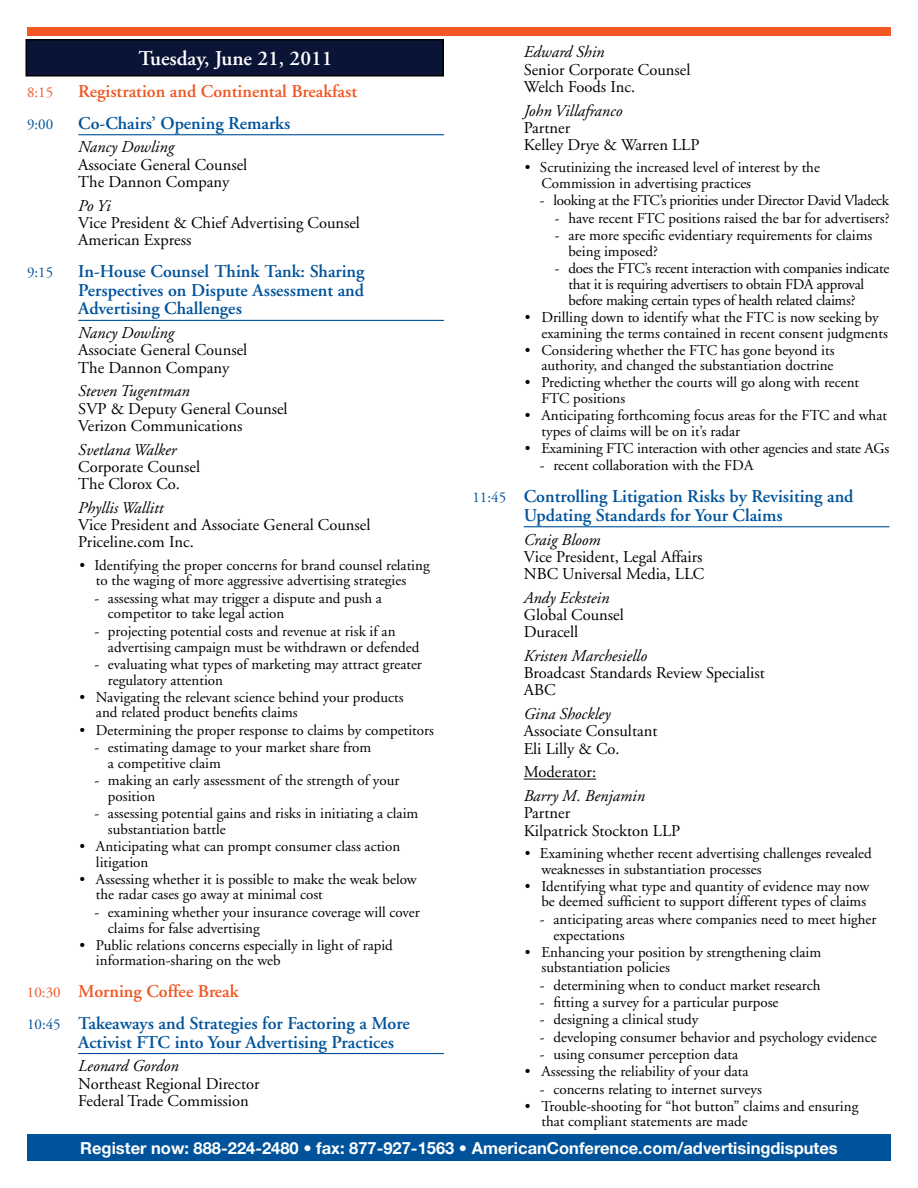
<style>
.page{position:relative;width:918px;height:1188px;background:#fff}
.page>*{position:absolute;margin:0;border:0;box-sizing:border-box;transform-origin:0 0}
.t1{font:600 21px "Adobe Garamond";color:#fff}
.t2{font:600 18px/18.8px "Adobe Garamond";color:#00539b}
.t3{font:600 18px "Adobe Garamond";color:#f15623}
.t4{font:16.5px/17.2px "Adobe Garamond";color:#000}
.t5{font:italic 16.5px "Adobe Garamond";color:#000}
.t6{font:700 16.5px "Helvetica Neue";color:#fff}
.t7{font:15px/15.8px "Adobe Garamond";color:#000}
.t8{font:15px/15.8px "Adobe Garamond";letter-spacing:-.02em;color:#000}
.t9{font:15px "Adobe Garamond";color:#00539b}
.t10{font:15px "Adobe Garamond";color:#f15623}
.s1{font-weight:400;font-size:15px;color:#f15623}
.s2{color:#f15623}
.s3{font-weight:400;font-size:15px}
</style>
<div class="page">
<div style="left:26px;top:40px;width:417px;height:36px;background:#0a1437"></div>
<div style="left:26px;top:39px;width:418px;height:37px;border:2px solid #000"></div>
<div style="left:27px;top:1134px;width:864px;height:27px;background:#00539b"></div>
<div style="left:27px;top:27px;width:864px;height:8px;background:#f15623"></div>
<hr style="left:78px;top:134px;width:366px;height:1px;background:#00539b">
<hr style="left:78px;top:320px;width:366px;height:1px;background:#00539b">
<hr style="left:78px;top:1053px;width:366px;height:1px;background:#00539b">
<hr style="left:524px;top:526px;width:365px;height:1px;background:#00539b">
<hr style="left:524px;top:779px;width:72px;height:1px;background:#000">
<h1 class="t1" style="left:139px;top:47px;width:195px">Tuesday, June 21, 2011</h1>
<p class="t10" style="left:27px;top:84px;width:28px">8:15</p>
<p class="t3" style="left:78px;top:81px;width:280px">Registration and Continental Breakfast</p>
<p class="t9" style="left:27px;top:116px;width:28px">9:00</p>
<p class="t2" style="left:78px;top:114px;width:213px">Co-Chairs’ Opening Remarks</p>
<p class="t5" style="left:78px;top:138px;width:97px">Nancy Dowling</p>
<p class="t4" style="left:78px;top:156px;width:171px">Associate General Counsel<br>The Dannon Company</p>
<p class="t5" style="left:78px;top:197px;width:34px">Po Yi</p>
<p class="t4" style="left:78px;top:215px;width:283px">Vice President &amp; Chief Advertising Counsel<br>American Express</p>
<p class="t9" style="left:27px;top:264px;width:28px">9:15</p>
<p class="t2" style="left:78px;top:262px;width:288px;text-align:justify">In-House Counsel Think Tank: Sharing Perspectives on Dispute Assessment and Advertising Challenges</p>
<p class="t5" style="left:78px;top:324px;width:97px">Nancy Dowling</p>
<p class="t4" style="left:78px;top:342px;width:171px">Associate General Counsel<br>The Dannon Company</p>
<p class="t5" style="left:78px;top:382px;width:113px">Steven Tugentman</p>
<p class="t4" style="left:78px;top:400px;width:211px">SVP &amp; Deputy General Counsel<br>Verizon Communications</p>
<p class="t5" style="left:78px;top:441px;width:100px">Svetlana Walker</p>
<p class="t4" style="left:78px;top:458px;width:123px">Corporate Counsel<br>The Clorox Co.</p>
<p class="t5" style="left:78px;top:499px;width:87px">Phyllis Wallitt</p>
<p class="t4" style="left:78px;top:517px;width:294px">Vice President and Associate General Counsel<br>Priceline.com Inc.</p>
<p class="t7" style="left:79px;top:557px;width:352px;text-align:center">• Identifying the proper concerns for brand counsel relating to the waging of more aggressive advertising strategies</p>
<p class="t7" style="left:108px;top:590px;width:275px;text-indent:-14px">- assessing what may trigger a dispute and push a competitor to take legal action</p>
<p class="t7" style="left:108px;top:624px;width:313px;text-indent:-14px">- projecting potential costs and revenue at risk if an advertising campaign must be withdrawn or defended</p>
<p class="t7" style="left:108px;top:657px;width:315px;text-indent:-14px">- evaluating what types of marketing may attract greater regulatory attention</p>
<p class="t7" style="left:96px;top:689px;width:309px;text-indent:-16px">• Navigating the relevant science behind your products and related product benefits claims</p>
<p class="t7" style="left:79px;top:722px;width:356px">• Determining the proper response to claims by competitors</p>
<p class="t7" style="left:108px;top:740px;width:265px;text-indent:-14px">- estimating damage to your market share from a competitive claim</p>
<p class="t7" style="left:108px;top:773px;width:293px;text-indent:-14px">- making an early assessment of the strength of your position</p>
<p class="t7" style="left:108px;top:806px;width:312px;text-indent:-14px">- assessing potential gains and risks in initiating a claim substantiation battle</p>
<p class="t7" style="left:96px;top:839px;width:306px;text-indent:-16px">• Anticipating what can prompt consumer class action litigation</p>
<p class="t7" style="left:96px;top:871px;width:322px;text-indent:-16px">• Assessing whether it is possible to make the weak below the radar cases go away at minimal cost</p>
<p class="t7" style="left:108px;top:905px;width:313px;text-indent:-14px">- examining whether your insurance coverage will cover claims for false advertising</p>
<p class="t7" style="left:96px;top:937px;width:298px;text-indent:-16px">• Public relations concerns especially in light of rapid information-sharing on the web</p>
<p class="t2" style="left:27px;top:976px;width:384px;line-height:31.7px"><span class="s1">10:30</span> <span class="s2">Morning Coffee Break<br></span><span class="s3">10:45</span> Takeaways and Strategies for Factoring a More</p>
<p class="t2" style="left:78px;top:1033px;width:317px">Activist FTC into Your Advertising Practices</p>
<p class="t5" style="left:78px;top:1057px;width:102px">Leonard Gordon</p>
<p class="t4" style="left:78px;top:1075px;width:183px">Northeast Regional Director<br>Federal Trade Commission</p>
<p class="t5" style="left:524px;top:43px;width:82px">Edward Shin</p>
<p class="t4" style="left:524px;top:61px;width:168px">Senior Corporate Counsel<br>Welch Foods Inc.</p>
<p class="t5" style="left:524px;top:101px;width:100px">John Villafranco</p>
<p class="t4" style="left:524px;top:119px;width:177px">Partner<br>Kelley Drye &amp; Warren LLP</p>
<p class="t7" style="left:541px;top:160px;width:280px;text-indent:-16px">• Scrutinizing the increased level of interest by the<br>Commission in advertising practices</p>
<p class="t8" style="left:540px;top:193px;width:351px">- looking at the FTC’s priorities under Director David Vladeck</p>
<p class="t7" style="left:555px;top:211px;width:336px">- have recent FTC positions raised the bar for advertisers?</p>
<p class="t7" style="left:568px;top:228px;width:305px;text-indent:-14px">- are more specific evidentiary requirements for claims being imposed?</p>
<p class="t8" style="left:568px;top:261px;width:322px;text-indent:-14px">- does the FTC’s recent interaction with companies indicate that it is requiring advertisers to obtain FDA approval before making certain types of health related claims?</p>
<p class="t7" style="left:541px;top:310px;width:348px;text-indent:-16px">• Drilling down to identify what the FTC is now seeking by examining the terms contained in recent consent judgments</p>
<p class="t7" style="left:525px;top:342px;width:311px;text-align:right">• Considering whether the FTC has gone beyond its authority, and changed the substantiation doctrine</p>
<p class="t7" style="left:541px;top:375px;width:319px;text-indent:-16px">• Predicting whether the courts will go along with recent<br>FTC positions</p>
<p class="t7" style="left:541px;top:408px;width:347px;text-indent:-16px">• Anticipating forthcoming focus areas for the FTC and what types of claims will be on it’s radar</p>
<p class="t7" style="left:525px;top:441px;width:366px">• Examining FTC interaction with other agencies and state AGs</p>
<p class="t7" style="left:540px;top:458px;width:215px">- recent collaboration with the FDA</p>
<p class="t2" style="left:524px;top:487px;width:331px;text-indent:-51px"><span class="s3">11:45</span> Controlling Litigation Risks by Revisiting and<br>Updating Standards for Your Claims</p>
<p class="t5" style="left:524px;top:530px;width:78px">Craig Bloom</p>
<p class="t4" style="left:524px;top:548px;width:182px">Vice President, Legal Affairs<br>NBC Universal Media, LLC</p>
<p class="t5" style="left:524px;top:589px;width:87px">Andy Eckstein</p>
<p class="t4" style="left:524px;top:607px;width:101px">Global Counsel<br>Duracell</p>
<p class="t5" style="left:524px;top:647px;width:125px">Kristen Marchesiello</p>
<p class="t4" style="left:524px;top:665px;width:243px">Broadcast Standards Review Specialist<br>ABC</p>
<p class="t5" style="left:524px;top:705px;width:88px">Gina Shockley</p>
<p class="t4" style="left:524px;top:723px;width:135px">Associate Consultant<br>Eli Lilly &amp; Co.</p>
<p class="t4" style="left:524px;top:764px;width:74px">Moderator:</p>
<p class="t5" style="left:524px;top:787px;width:123px">Barry M. Benjamin</p>
<p class="t4" style="left:524px;top:805px;width:158px">Partner<br>Kilpatrick Stockton LLP</p>
<p class="t7" style="left:541px;top:846px;width:332px;text-indent:-16px">• Examining whether recent advertising challenges revealed weaknesses in substantiation processes</p>
<p class="t7" style="left:525px;top:878px;width:346px;text-align:right">• Identifying what type and quantity of evidence may now be deemed sufficient to support different types of claims</p>
<p class="t7" style="left:553px;top:912px;width:325px;text-indent:-14px">- anticipating areas where companies need to meet higher expectations</p>
<p class="t7" style="left:541px;top:944px;width:281px;text-indent:-16px">• Enhancing your position by strengthening claim substantiation policies</p>
<p class="t7" style="left:540px;top:977px;width:282px">- determining when to conduct market research</p>
<p class="t7" style="left:540px;top:995px;width:240px">- fitting a survey for a particular purpose</p>
<p class="t7" style="left:540px;top:1012px;width:160px">- designing a clinical study</p>
<p class="t7" style="left:540px;top:1030px;width:338px">- developing consumer behavior and psychology evidence</p>
<p class="t7" style="left:540px;top:1047px;width:200px">- using consumer perception data</p>
<p class="t7" style="left:525px;top:1064px;width:225px">• Assessing the reliability of your data</p>
<p class="t7" style="left:540px;top:1081px;width:223px">- concerns relating to internet surveys</p>
<p class="t7" style="left:541px;top:1098px;width:318px;text-indent:-16px">• Trouble-shooting for “hot button” claims and ensuring that compliant statements are made</p>
<p class="t6" style="left:80px;top:1138px;width:759px">Register now: 888-224-2480 • fax: 877-927-1563 • AmericanConference.com/advertisingdisputes</p>
</div>
